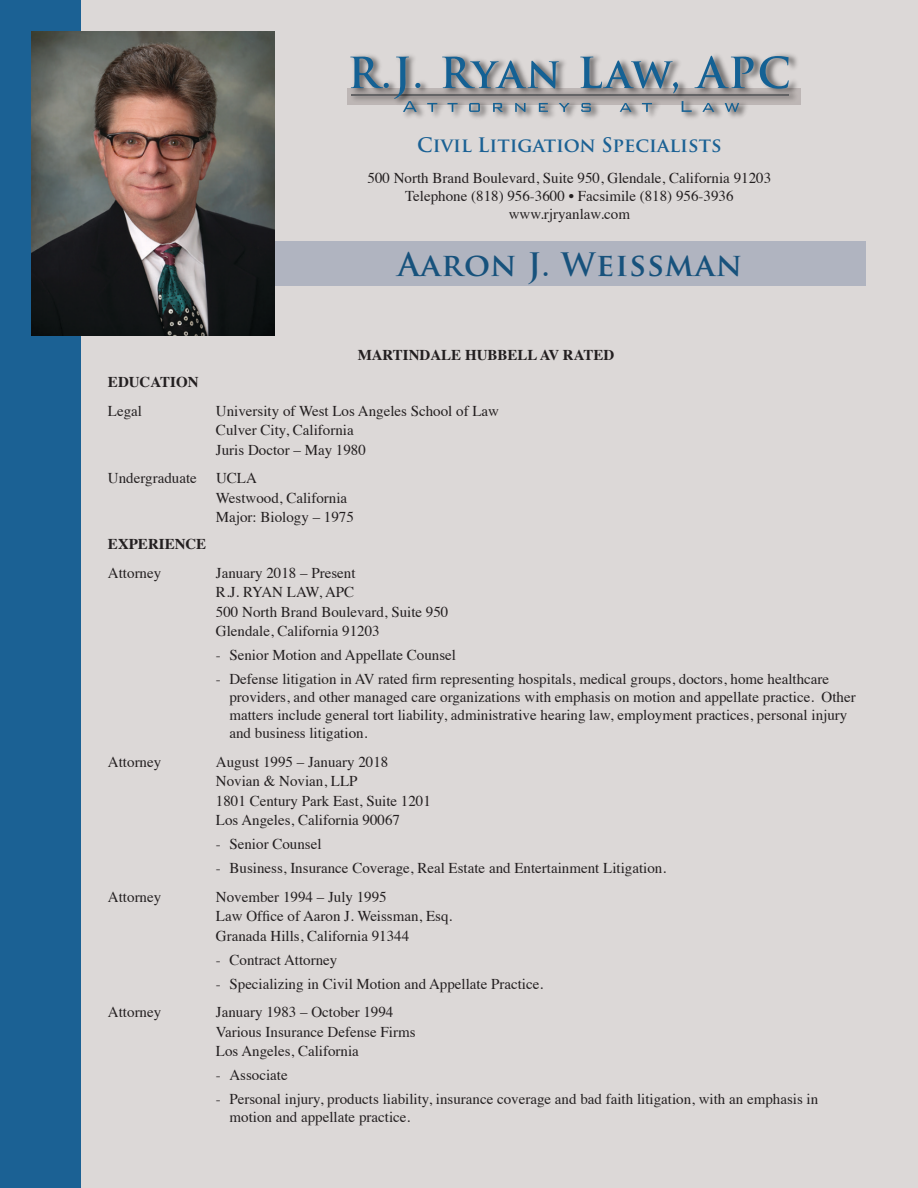
<style>
.page{position:relative;width:918px;height:1188px;background:#dcd8d7}
.page>*{position:absolute;margin:0;border:0;box-sizing:border-box;transform-origin:0 0}
.t1{font:700 31.5px "Trajan Pro";letter-spacing:.03em;color:#1b6194}
.t2{font:700 19.5px "Trajan Pro";color:#1b6194}
.t3{font:15px/19.5px "Times";color:#231f20}
.t4{font:700 15px "Times";color:#231f20}
</style>
<div class="page">
<div style="left:0;top:0;width:81px;height:1188px;background:#1b6194"></div>
<img style="left:348px;top:54px;width:452px;height:51px">
<svg style="left:442px;top:57px;width:117px;height:32px"></svg>
<svg style="left:580px;top:57px;width:98px;height:36px"></svg>
<svg style="left:694px;top:56px;width:60px;height:32px"></svg>
<svg style="left:760px;top:56px;width:29px;height:33px"></svg>
<img style="left:404px;top:95px;width:347px;height:23px">
<svg style="left:350px;top:57px;width:70px;height:55px"></svg>
<svg style="left:427px;top:103px;width:10px;height:9px"></svg>
<svg style="left:447px;top:103px;width:11px;height:9px"></svg>
<svg style="left:469px;top:103px;width:11px;height:9px"></svg>
<svg style="left:493px;top:103px;width:10px;height:9px"></svg>
<svg style="left:515px;top:103px;width:11px;height:9px"></svg>
<svg style="left:539px;top:103px;width:9px;height:9px"></svg>
<svg style="left:559px;top:103px;width:11px;height:9px"></svg>
<svg style="left:581px;top:103px;width:10px;height:9px"></svg>
<svg style="left:620px;top:103px;width:12px;height:9px"></svg>
<svg style="left:642px;top:103px;width:10px;height:9px"></svg>
<svg style="left:682px;top:101px;width:10px;height:11px"></svg>
<svg style="left:702px;top:103px;width:12px;height:9px"></svg>
<svg style="left:725px;top:103px;width:14px;height:9px"></svg>
<div style="left:275px;top:241px;width:591px;height:45px;background:#b0b4c0"></div>
<img style="left:32px;top:31px;width:243px;height:304px">
<h2 class="t2" style="left:417px;top:132px;width:306px">Civil Litigation Specialists</h2>
<p class="t3" style="left:368px;top:168px;width:405px;line-height:18px;text-align:center">500 North Brand Boulevard, Suite 950, Glendale, California 91203<br>Telephone (818) 956-3600 • Facsimile (818) 956-3936 www.rjryanlaw.com</p>
<h1 class="t1" style="left:398px;top:245px;width:346px">Aaron J. Weissman</h1>
<p class="t4" style="left:358px;top:341px;width:258px">MARTINDALE HUBBELL AV RATED</p>
<p class="t4" style="left:108px;top:368px;width:92px">EDUCATION</p>
<p class="t3" style="left:108px;top:400px;width:36px">Legal</p>
<p class="t3" style="left:216px;top:400px;width:285px">University of West Los Angeles School of Law<br>Culver City, California<br>Juris Doctor – May 1980</p>
<p class="t3" style="left:108px;top:467px;width:90px">Undergraduate</p>
<p class="t3" style="left:216px;top:467px;width:139px">UCLA<br>Westwood, California<br>Major: Biology – 1975</p>
<p class="t4" style="left:108px;top:530px;width:100px">EXPERIENCE</p>
<p class="t3" style="left:108px;top:562px;width:55px">Attorney</p>
<p class="t3" style="left:216px;top:562px;width:234px">January 2018 – Present<br>R.J. RYAN LAW, APC<br>500 North Brand Boulevard, Suite 950<br>Glendale, California 91203</p>
<p class="t3" style="left:216px;top:644px;width:242px">- Senior Motion and Appellate Counsel</p>
<p class="t3" style="left:229px;top:669px;width:628px;line-height:18px;text-indent:-13px">- Defense litigation in AV rated firm representing hospitals, medical groups, doctors, home healthcare providers, and other managed care organizations with emphasis on motion and appellate practice. Other matters include general tort liability, administrative hearing law, employment practices, personal injury and business litigation.</p>
<p class="t3" style="left:108px;top:751px;width:55px">Attorney</p>
<p class="t3" style="left:216px;top:751px;width:216px">August 1995 – January 2018<br>Novian &amp; Novian, LLP<br>1801 Century Park East, Suite 1201<br>Los Angeles, California 90067</p>
<p class="t3" style="left:216px;top:833px;width:107px">- Senior Counsel</p>
<p class="t3" style="left:216px;top:857px;width:452px">- Business, Insurance Coverage, Real Estate and Entertainment Litigation.</p>
<p class="t3" style="left:108px;top:886px;width:55px">Attorney</p>
<p class="t3" style="left:216px;top:886px;width:238px">November 1994 – July 1995<br>Law Office of Aaron J. Weissman, Esq.<br>Granada Hills, California 91344</p>
<p class="t3" style="left:216px;top:949px;width:123px">- Contract Attorney</p>
<p class="t3" style="left:216px;top:973px;width:329px">- Specializing in Civil Motion and Appellate Practice.</p>
<p class="t3" style="left:108px;top:1001px;width:55px">Attorney</p>
<p class="t3" style="left:216px;top:1001px;width:201px">January 1983 – October 1994<br>Various Insurance Defense Firms<br>Los Angeles, California</p>
<p class="t3" style="left:216px;top:1064px;width:73px">- Associate</p>
<p class="t3" style="left:229px;top:1089px;width:590px;line-height:18px;text-indent:-13px">- Personal injury, products liability, insurance coverage and bad faith litigation, with an emphasis in motion and appellate practice.</p>
</div>
